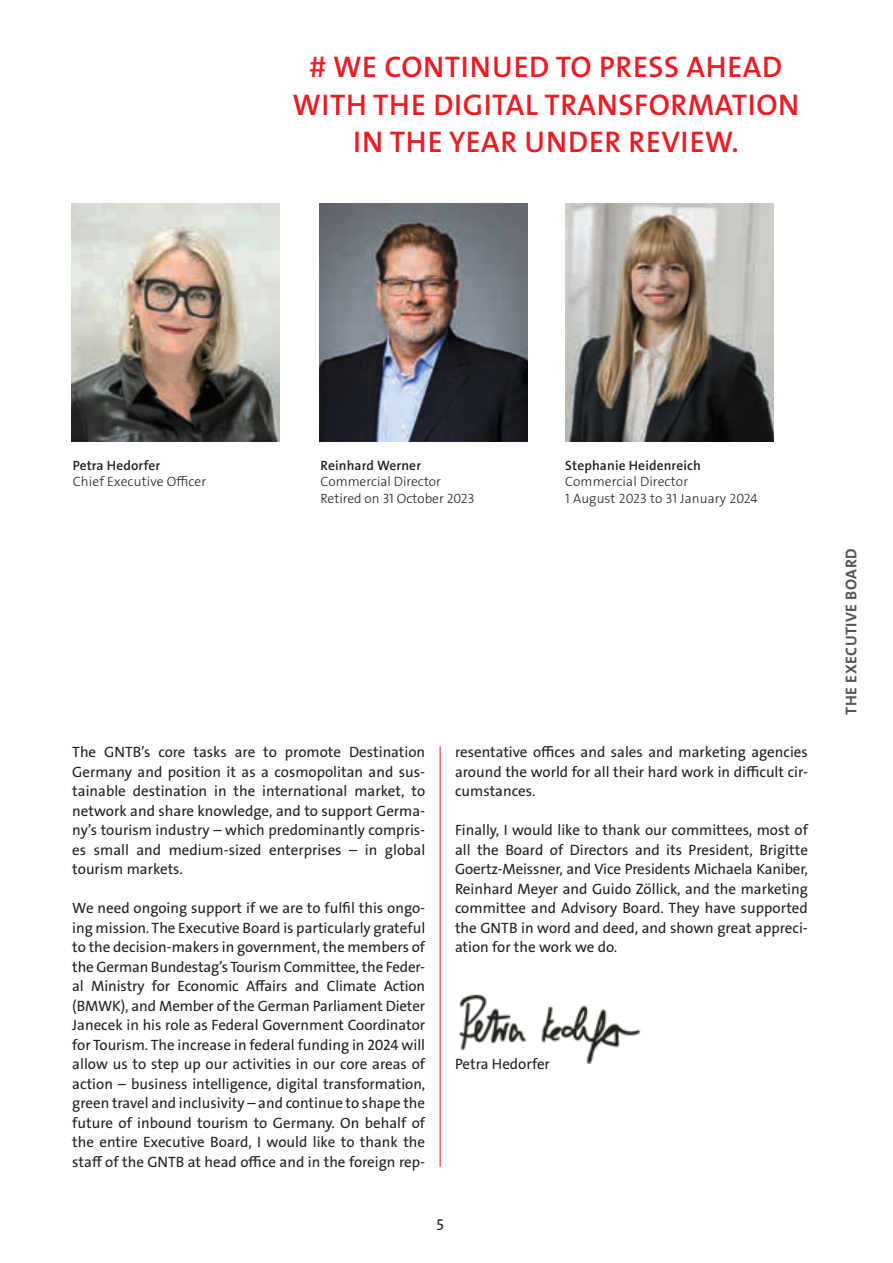
<style>
.page{position:relative;width:893px;height:1263px;background:#fff}
.page>*{position:absolute;margin:0;border:0;box-sizing:border-box;transform-origin:0 0}
.t1{font:30px/37.5px "The Sans LP6 Se Bld";letter-spacing:.02em;color:#ed1c24;text-align:center}
.t2{font:15.75px "The Sans LP7 Bld";letter-spacing:.035em;color:#535456}
.t3{font:15.75px "The Sans LP5 Plain";color:#231f20}
.t4{font:15px/19.5px "The Sans LP5 Plain";color:#231f20;text-align:justify}
.t5{font:13.5px/16.5px "The Sans LP3 Lig";letter-spacing:.01em;color:#231f20}
.t6{font:13.5px "The Sans LP6 Se Bld";letter-spacing:.01em;color:#231f20}
</style>
<div class="page">
<img style="left:459px;top:994px;width:182px;height:69px">
<hr style="left:440px;top:746px;width:1px;height:421px;background:#ed1c24">
<img style="left:71px;top:204px;width:209px;height:238px">
<img style="left:319px;top:204px;width:209px;height:238px">
<img style="left:565px;top:204px;width:209px;height:238px">
<h1 class="t1" style="left:292px;top:49px;width:508px"># WE CONTINUED TO PRESS AHEAD<br>WITH THE DIGITAL TRANSFORMATION<br>IN THE YEAR UNDER REVIEW.</h1>
<p class="t6" style="left:73px;top:456px;width:89px">Petra Hedorfer</p>
<p class="t5" style="left:73px;top:473px;width:135px">Chief Executive Officer</p>
<p class="t6" style="left:321px;top:456px;width:102px">Reinhard Werner</p>
<p class="t5" style="left:321px;top:473px;width:155px">Commercial Director<br>Retired on 31 October 2023</p>
<p class="t6" style="left:565px;top:456px;width:137px">Stephanie Heidenreich</p>
<p class="t5" style="left:565px;top:473px;width:194px">Commercial Director<br>1 August 2023 to 31 January 2024</p>
<p class="t4" style="left:72px;top:743px;width:354px">The GNTB’s core tasks are to promote Destination Germany and position it as a cosmopolitan and sus&shy;tainable destination in the international market, to network and share knowledge, and to support Germa&shy;ny’s tourism industry – which predominantly compris&shy;es small and medium-sized enterprises – in global tourism markets.</p>
<p class="t4" style="left:72px;top:899px;width:354px">We need ongoing support if we are to fulfil this ongo&shy;ing mission. The Executive Board is particularly grateful to the decision-makers in government, the members of the German Bundestag’s Tourism Committee, the Feder&shy;al Ministry for Economic Affairs and Climate Action (BMWK), and Member of the German Parliament Dieter Janecek in his role as Federal Government Coordinator for Tourism. The increase in federal funding in 2024 will allow us to step up our activities in our core areas of action – business intelligence, digital transformation, green travel and inclusivity – and continue to shape the future of inbound tourism to Germany. On behalf of the entire Executive Board, I would like to thank the staff of the GNTB at head office and in the foreign rep-</p>
<p class="t4" style="left:455px;top:743px;width:354px">resentative offices and sales and marketing agencies around the world for all their hard work in difficult cir&shy;cumstances.</p>
<p class="t4" style="left:455px;top:821px;width:354px">Finally, I would like to thank our committees, most of all the Board of Directors and its President, Brigitte Goertz-Meissner, and Vice Presidents Michaela Kaniber, Reinhard Meyer and Guido Zöllick, and the marketing committee and Advisory Board. They have supported the GNTB in word and deed, and shown great appreci&shy;ation for the work we do.</p>
<p class="t4" style="left:455px;top:1055px;width:96px">Petra Hedorfer</p>
<p class="t3" style="left:436px;top:1215px;width:9px">5</p>
<p class="t2" style="left:841px;top:715px;width:168px;rotate:-90deg">THE EXECUTIVE BOARD</p>
</div>
